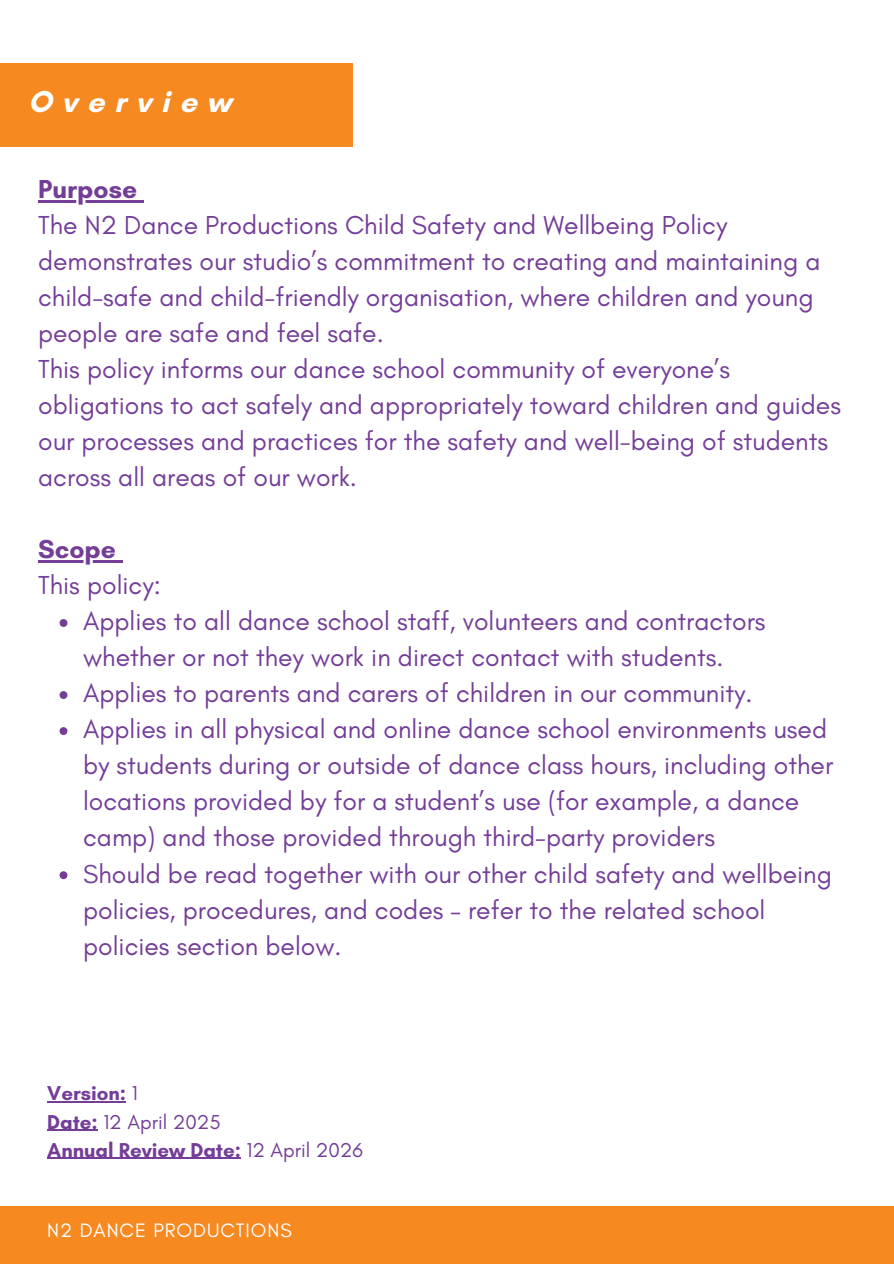
<style>
.page{position:relative;width:894px;height:1264px;background:#fff}
.page>*{position:absolute;margin:0;border:0;box-sizing:border-box;transform-origin:0 0}
.t1{font:700 30.75px "Glacial Indifference";letter-spacing:.32em;color:#fff}
.t2{font:26.4px/36px "Glacial Indifference";color:#743d98}
.t3{font:700 26.4px "Glacial Indifference";color:#743d98}
.t4{font:700 20.4px/28.2px "Glacial Indifference";color:#743d98}
.t5{font:19.8px "Glacial Indifference";letter-spacing:.05em;color:#fff}
.s1{font-weight:400}
</style>
<div class="page">
<div style="left:0;top:63px;width:352px;height:83px;background:#f68920"></div>
<div style="left:0;top:1206px;width:893px;height:57px;background:#f68920"></div>
<hr style="left:38px;top:200px;width:99px;height:2px;background:#743d98">
<svg style="left:137px;top:200px;width:7px;height:2px"></svg>
<hr style="left:38px;top:560px;width:78px;height:2px;background:#743d98">
<svg style="left:116px;top:560px;width:7px;height:2px"></svg>
<svg style="left:60px;top:619px;width:7px;height:8px"></svg>
<svg style="left:60px;top:691px;width:7px;height:8px"></svg>
<svg style="left:60px;top:727px;width:7px;height:8px"></svg>
<svg style="left:60px;top:871px;width:7px;height:8px"></svg>
<hr style="left:47px;top:1101px;width:79px;height:1px;background:#743d98">
<hr style="left:47px;top:1129px;width:51px;height:1px;background:#743d98">
<hr style="left:47px;top:1157px;width:194px;height:1px;background:#743d98">
<p class="t1" style="left:28px;top:83px;width:204px">Overview</p>
<p class="t3" style="left:38px;top:173px;width:101px">Purpose</p>
<p class="t2" style="left:38px;top:207px;width:804px">The N2 Dance Productions Child Safety and Wellbeing Policy demonstrates our studio’s commitment to creating and maintaining a child-safe and child-friendly organisation, where children and young people are safe and feel safe.<br>This policy informs our dance school community of everyone’s obligations to act safely and appropriately toward children and guides our processes and practices for the safety and well-being of students across all areas of our work.</p>
<p class="t3" style="left:38px;top:533px;width:79px">Scope</p>
<p class="t2" style="left:83px;top:568px;width:751px;text-indent:-45px">This policy:<br>Applies to all dance school staff, volunteers and contractors whether or not they work in direct contact with students.<br>Applies to parents and carers of children in our community.<br>Applies in all physical and online dance school environments used by students during or outside of dance class hours, including other locations provided by for a student’s use (for example, a dance camp) and those provided through third-party providers<br>Should be read together with our other child safety and wellbeing policies, procedures, and codes – refer to the related school policies section below.</p>
<p class="t4" style="left:47px;top:1079px;width:317px">Version: <span class="s1">1<br></span>Date: <span class="s1">12 April 2025<br></span>Annual Review Date: <span class="s1">12 April 2026</span></p>
<p class="t5" style="left:47px;top:1218px;width:246px">N2 DANCE PRODUCTIONS</p>
</div>
